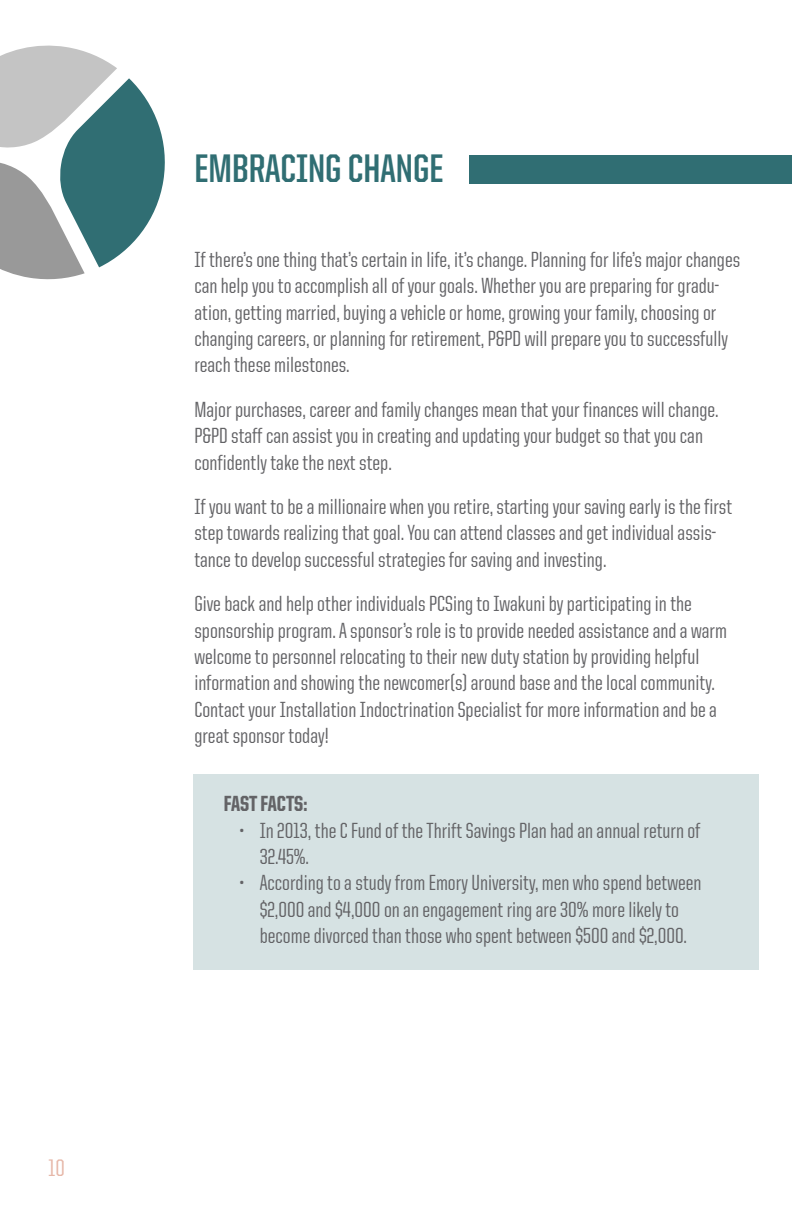
<style>
.page{position:relative;width:792px;height:1224px;background:#fff}
.page>*{position:absolute;margin:0;border:0;box-sizing:border-box;transform-origin:0 0}
.t1{font:700 40px "United Sans Cond";color:#306e73}
.t2{font:500 24px "United Sans Cond";color:#e6b7a8}
.t3{font:500 22px/26.4px "United Sans Cond";color:#636366}
.t4{font:800 22px "United Sans Cond";letter-spacing:-.005em;color:#636366}
</style>
<div class="page">
<svg style="left:0;top:45px;width:165px;height:235px"></svg>
<div style="left:469px;top:155px;width:323px;height:29px;background:#306e73"></div>
<div style="left:193px;top:774px;width:566px;height:196px;background:#d6e2e3"></div>
<p class="t2" style="left:48px;top:1156px;width:18px">10</p>
<p class="t1" style="left:194px;top:147px;width:251px">EMBRACING CHANGE</p>
<p class="t3" style="left:194px;top:246px;width:547px">If there’s one thing that’s certain in life, it’s change. Planning for life’s major changes can help you to accomplish all of your goals. Whether you are preparing for gradu&shy;ation, getting married, buying a vehicle or home, growing your family, choosing or changing careers, or planning for retirement, P&amp;PD will prepare you to successfully reach these milestones.</p>
<p class="t3" style="left:194px;top:396px;width:526px">Major purchases, career and family changes mean that your finances will change.<br>P&amp;PD staff can assist you in creating and updating your budget so that you can confidently take the next step.</p>
<p class="t3" style="left:194px;top:493px;width:540px">If you want to be a millionaire when you retire, starting your saving early is the first step towards realizing that goal. You can attend classes and get individual assis&shy;tance to develop successful strategies for saving and investing.</p>
<p class="t3" style="left:194px;top:590px;width:534px">Give back and help other individuals PCSing to Iwakuni by participating in the sponsorship program. A sponsor’s role is to provide needed assistance and a warm welcome to personnel relocating to their new duty station by providing helpful information and showing the newcomer(s) around base and the local community.<br>Contact your Installation Indoctrination Specialist for more information and be a great sponsor today!</p>
<p class="t4" style="left:224px;top:792px;width:85px">FAST FACTS:</p>
<p class="t3" style="left:260px;top:817px;width:442px;text-indent:-20px">• In 2013, the C Fund of the Thrift Savings Plan had an annual return of<br>32.45%.</p>
<p class="t3" style="left:240px;top:870px;width:463px;text-align:center">• According to a study from Emory University, men who spend between $2,000 and $4,000 on an engagement ring are 30% more likely to become divorced than those who spent between $500 and $2,000.</p>
</div>
